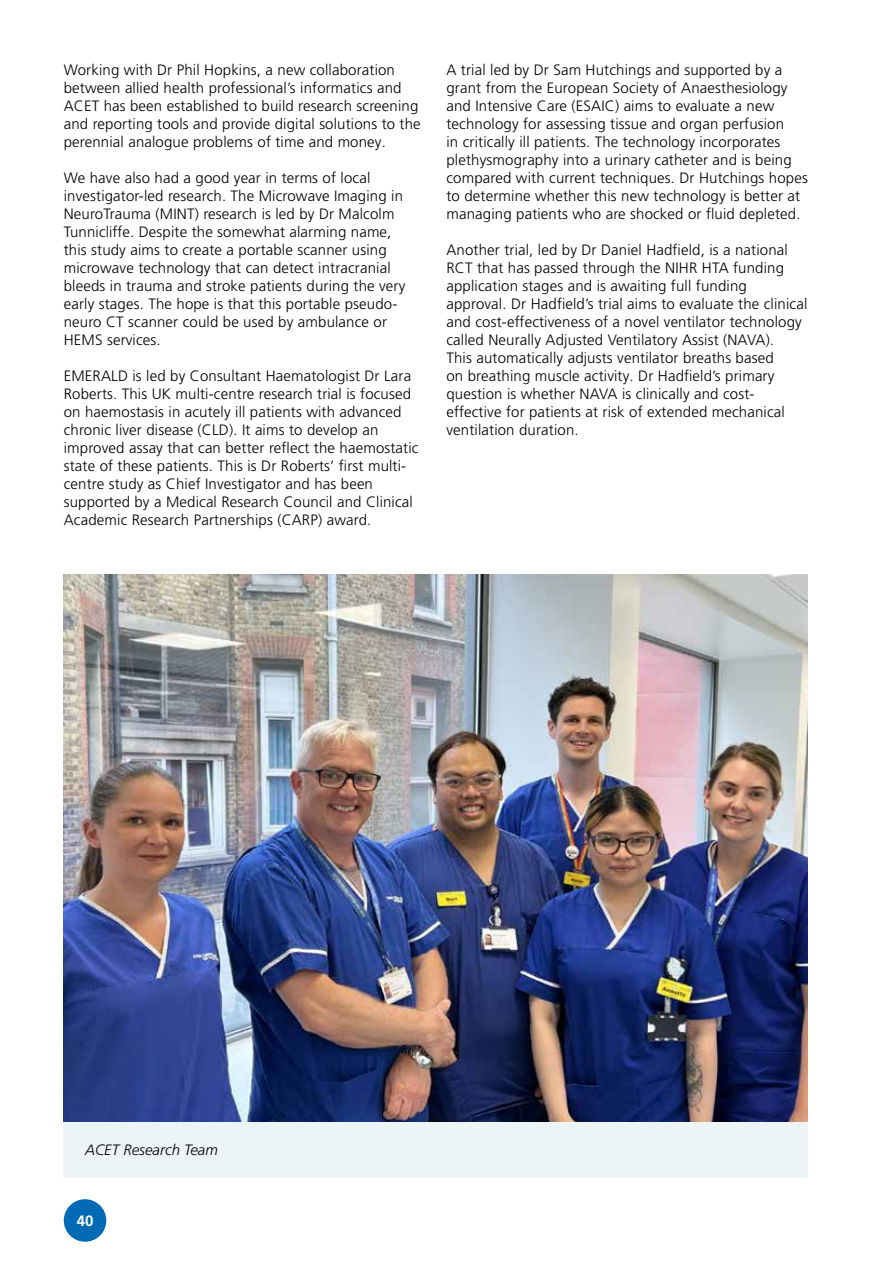
<style>
.page{position:relative;width:893px;height:1263px;background:#fff}
.page>*{position:absolute;margin:0;border:0;box-sizing:border-box;transform-origin:0 0}
.t1{font:300 15px/18px "Frutiger LT Pro";letter-spacing:.01em;color:#000}
.t2{font:italic 300 15px "Frutiger LT Pro";color:#000}
.t3{font:700 15px "Frutiger LT Pro";color:#fff}
</style>
<div class="page">
<div style="left:64px;top:1199px;width:42px;height:43px;background:#006ab4;border-radius:50%"></div>
<img style="left:64px;top:574px;width:744px;height:549px">
<div style="left:64px;top:1123px;width:744px;height:55px;background:#edf4f5"></div>
<p class="t1" style="left:64px;top:61px;width:358px">Working with Dr Phil Hopkins, a new collaboration between allied health professional’s informatics and ACET has been established to build research screening and reporting tools and provide digital solutions to the perennial analogue problems of time and money.</p>
<p class="t1" style="left:64px;top:169px;width:343px">We have also had a good year in terms of local investigator-led research. The Microwave Imaging in NeuroTrauma (MINT) research is led by Dr Malcolm Tunnicliffe. Despite the somewhat alarming name, this study aims to create a portable scanner using microwave technology that can detect intracranial bleeds in trauma and stroke patients during the very early stages. The hope is that this portable pseudo&shy;neuro CT scanner could be used by ambulance or HEMS services.</p>
<p class="t1" style="left:64px;top:367px;width:356px">EMERALD is led by Consultant Haematologist Dr Lara Roberts. This UK multi-centre research trial is focused on haemostasis in acutely ill patients with advanced chronic liver disease (CLD). It aims to develop an improved assay that can better reflect the haemostatic state of these patients. This is Dr Roberts’ first multi&shy;centre study as Chief Investigator and has been supported by a Medical Research Council and Clinical Academic Research Partnerships (CARP) award.</p>
<p class="t1" style="left:446px;top:61px;width:363px">A trial led by Dr Sam Hutchings and supported by a grant from the European Society of Anaesthesiology and Intensive Care (ESAIC) aims to evaluate a new technology for assessing tissue and organ perfusion<br>in critically ill patients. The technology incorporates plethysmography into a urinary catheter and is being compared with current techniques. Dr Hutchings hopes to determine whether this new technology is better at managing patients who are shocked or fluid depleted.</p>
<p class="t1" style="left:446px;top:241px;width:362px">Another trial, led by Dr Daniel Hadfield, is a national RCT that has passed through the NIHR HTA funding application stages and is awaiting full funding approval. Dr Hadfield’s trial aims to evaluate the clinical and cost-effectiveness of a novel ventilator technology called Neurally Adjusted Ventilatory Assist (NAVA).<br>This automatically adjusts ventilator breaths based<br>on breathing muscle activity. Dr Hadfield’s primary question is whether NAVA is clinically and cost&shy;effective for patients at risk of extended mechanical ventilation duration.</p>
<p class="t2" style="left:85px;top:1141px;width:134px">ACET Research Team</p>
<p class="t3" style="left:77px;top:1212px;width:18px">40</p>
</div>
